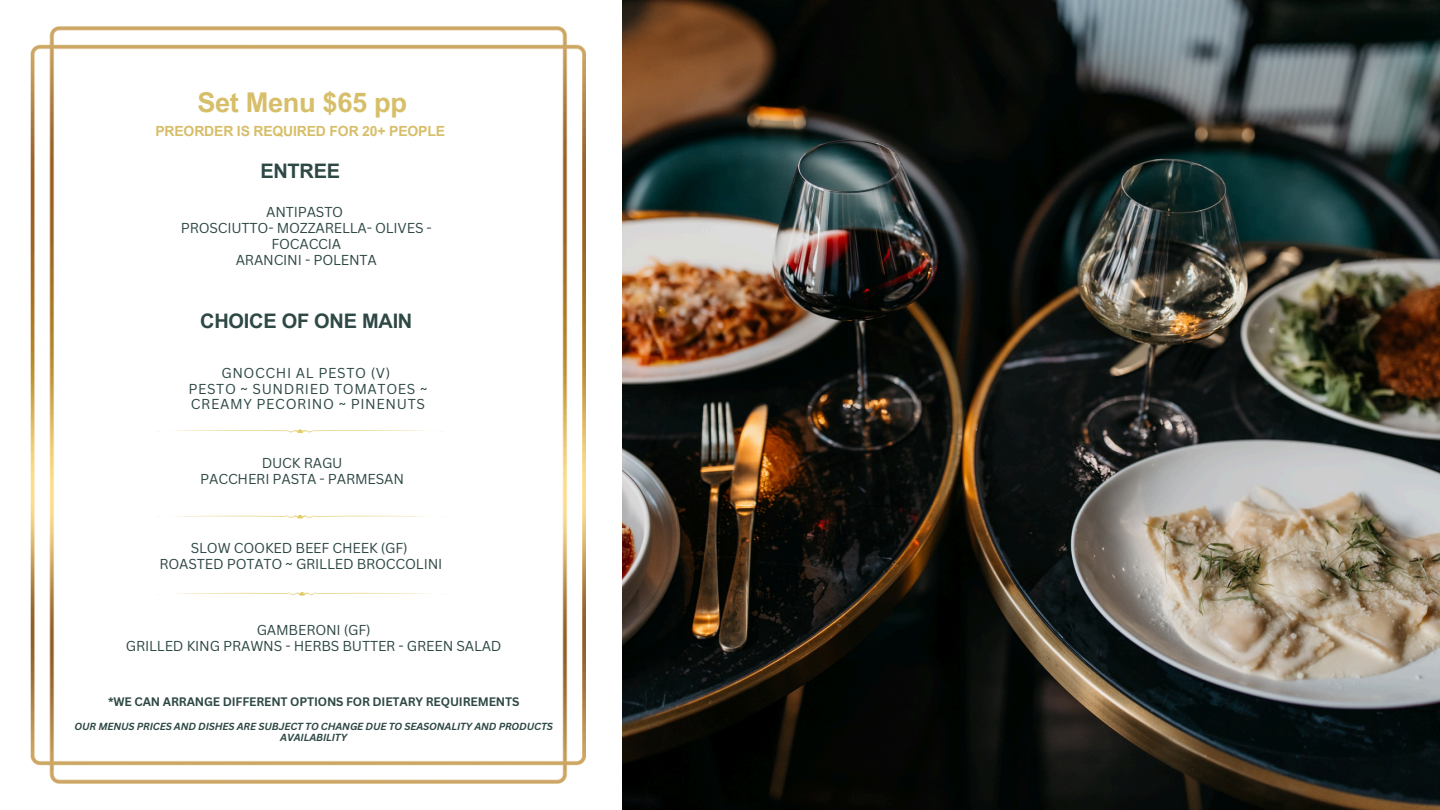
<style>
.page{position:relative;width:1440px;height:810px;background:#fff}
.page>*{position:absolute;margin:0;border:0;box-sizing:border-box;transform-origin:0 0}
.t1{font:700 27.2px "Arial Unicode MS";letter-spacing:-.015em;color:#d7be69}
.t2{font:700 20px "Arial Unicode MS";letter-spacing:-.015em;color:#2e4845}
.t3{font:14px/15.8px "Canva Sans";letter-spacing:-.01em;color:#2e4845;text-align:center}
.t4{font:14px/15.8px "Canva Sans";letter-spacing:.045em;color:#2e4845;text-align:center}
.t5{font:700 14px "Arial Unicode MS";letter-spacing:-.01em;color:#d7be69}
.t6{font:700 12px "Canva Sans";letter-spacing:-.01em;color:#2e4845}
.t7{font:italic 700 10px/10.5px "Canva Sans";letter-spacing:-.01em;color:#2e4845;text-align:center}
</style>
<div class="page">
<img style="left:622px;top:0;width:818px;height:810px">
<img style="left:30px;top:26px;width:556px;height:758px">
<h2 class="t1" style="left:197px;top:82px;width:211px">Set Menu $65 pp</h2>
<h2 class="t5" style="left:155px;top:121px;width:291px">PREORDER IS REQUIRED FOR 20+ PEOPLE</h2>
<h2 class="t2" style="left:260px;top:157px;width:81px">ENTREE</h2>
<p class="t3" style="left:181px;top:204px;width:253px">ANTIPASTO<br>PROSCIUTTO- MOZZARELLA- OLIVES -<br>FOCACCIA<br>ARANCINI - POLENTA</p>
<h1 class="t2" style="left:200px;top:307px;width:214px">CHOICE OF ONE MAIN</h1>
<h2 class="t4" style="left:188px;top:365px;width:241px">GNOCCHI AL PESTO (V)<br>PESTO ~ SUNDRIED TOMATOES ~<br>CREAMY PECORINO ~ PINENUTS</h2>
<h1 class="t3" style="left:200px;top:454px;width:205px">DUCK RAGU<br>PACCHERI PASTA - PARMESAN</h1>
<h2 class="t3" style="left:159px;top:540px;width:285px">SLOW COOKED BEEF CHEEK (GF)<br>ROASTED POTATO ~ GRILLED BROCCOLINI</h2>
<p class="t3" style="left:126px;top:622px;width:377px">GAMBERONI (GF)<br>GRILLED KING PRAWNS - HERBS BUTTER - GREEN SALAD</p>
<h2 class="t6" style="left:108px;top:693px;width:413px">*WE CAN ARRANGE DIFFERENT OPTIONS FOR DIETARY REQUIREMENTS</h2>
<p class="t7" style="left:75px;top:721px;width:480px">OUR MENUS PRICES AND DISHES ARE SUBJECT TO CHANGE DUE TO SEASONALITY AND PRODUCTS<br>AVAILABILITY</p>
</div>
